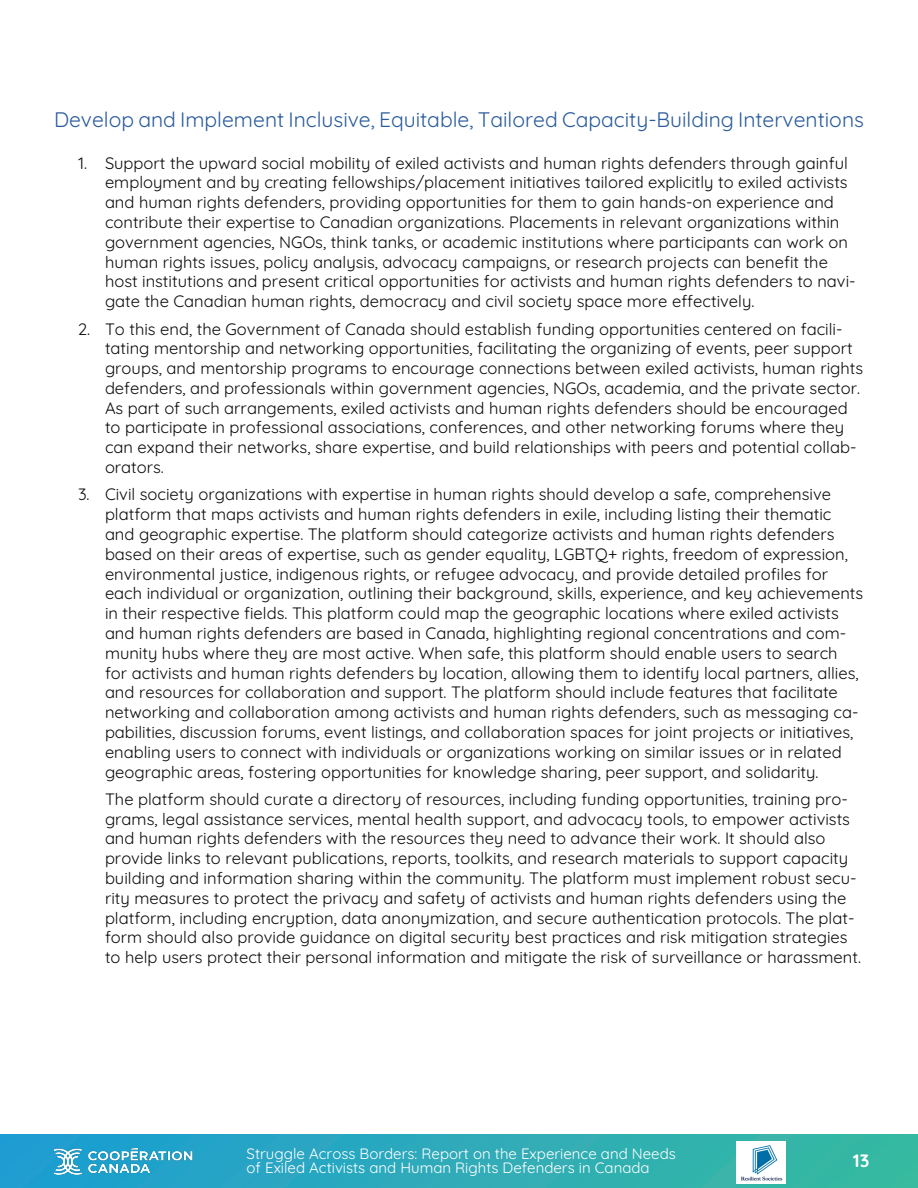
<style>
.page{position:relative;width:918px;height:1188px;background:#fff}
.page>*{position:absolute;margin:0;border:0;box-sizing:border-box;transform-origin:0 0}
.t1{font:300 21px "Quicksand";color:#2b5c9d}
.t2{font:300 18px "Quicksand";color:#fff}
.t3{font:300 16.5px/19.8px "Quicksand";color:#0d0d0d}
.t4{font:300 15px/13.5px "Quicksand";color:#fff}
</style>
<div class="page">
<div style="left:0;top:1134px;width:918px;height:54px;background:linear-gradient(to right,#1e9dd2,#3bbaa0)"></div>
<img style="left:54px;top:1134px;width:141px;height:47px">
<img style="left:737px;top:1142px;width:49px;height:41px">
<p class="t1" style="left:54px;top:103px;width:811px">Develop and Implement Inclusive, Equitable, Tailored Capacity-Building Interventions</p>
<p class="t3" style="left:105px;top:151px;width:752px;text-indent:-27px">1. Support the upward social mobility of exiled activists and human rights defenders through gainful employment and by creating fellowships/placement initiatives tailored explicitly to exiled activists and human rights defenders, providing opportunities for them to gain hands-on experience and contribute their expertise to Canadian organizations. Placements in relevant organizations within government agencies, NGOs, think tanks, or academic institutions where participants can work on human rights issues, policy analysis, advocacy campaigns, or research projects can benefit the host institutions and present critical opportunities for activists and human rights defenders to navi&shy;gate the Canadian human rights, democracy and civil society space more effectively.</p>
<p class="t3" style="left:105px;top:317px;width:760px;text-indent:-27px">2. To this end, the Government of Canada should establish funding opportunities centered on facili&shy;tating mentorship and networking opportunities, facilitating the organizing of events, peer support groups, and mentorship programs to encourage connections between exiled activists, human rights defenders, and professionals within government agencies, NGOs, academia, and the private sector.<br>As part of such arrangements, exiled activists and human rights defenders should be encouraged to participate in professional associations, conferences, and other networking forums where they can expand their networks, share expertise, and build relationships with peers and potential collab&shy;orators.</p>
<p class="t3" style="left:105px;top:483px;width:760px;text-indent:-27px">3. Civil society organizations with expertise in human rights should develop a safe, comprehensive platform that maps activists and human rights defenders in exile, including listing their thematic and geographic expertise. The platform should categorize activists and human rights defenders based on their areas of expertise, such as gender equality, LGBTQ+ rights, freedom of expression, environmental justice, indigenous rights, or refugee advocacy, and provide detailed profiles for each individual or organization, outlining their background, skills, experience, and key achievements in their respective fields. This platform could map the geographic locations where exiled activists and human rights defenders are based in Canada, highlighting regional concentrations and com&shy;munity hubs where they are most active. When safe, this platform should enable users to search for activists and human rights defenders by location, allowing them to identify local partners, allies, and resources for collaboration and support. The platform should include features that facilitate networking and collaboration among activists and human rights defenders, such as messaging ca&shy;pabilities, discussion forums, event listings, and collaboration spaces for joint projects or initiatives, enabling users to connect with individuals or organizations working on similar issues or in related geographic areas, fostering opportunities for knowledge sharing, peer support, and solidarity.</p>
<p class="t3" style="left:105px;top:788px;width:758px">The platform should curate a directory of resources, including funding opportunities, training pro&shy;grams, legal assistance services, mental health support, and advocacy tools, to empower activists and human rights defenders with the resources they need to advance their work. It should also provide links to relevant publications, reports, toolkits, and research materials to support capacity building and information sharing within the community. The platform must implement robust secu&shy;rity measures to protect the privacy and safety of activists and human rights defenders using the platform, including encryption, data anonymization, and secure authentication protocols. The plat&shy;form should also provide guidance on digital security best practices and risk mitigation strategies to help users protect their personal information and mitigate the risk of surveillance or harassment.</p>
<p class="t4" style="left:247px;top:1146px;width:431px">Struggle Across Borders: Report on the Experience and Needs of Exiled Activists and Human Rights Defenders in Canada</p>
<p class="t2" style="left:853px;top:1146px;width:18px">13</p>
</div>
